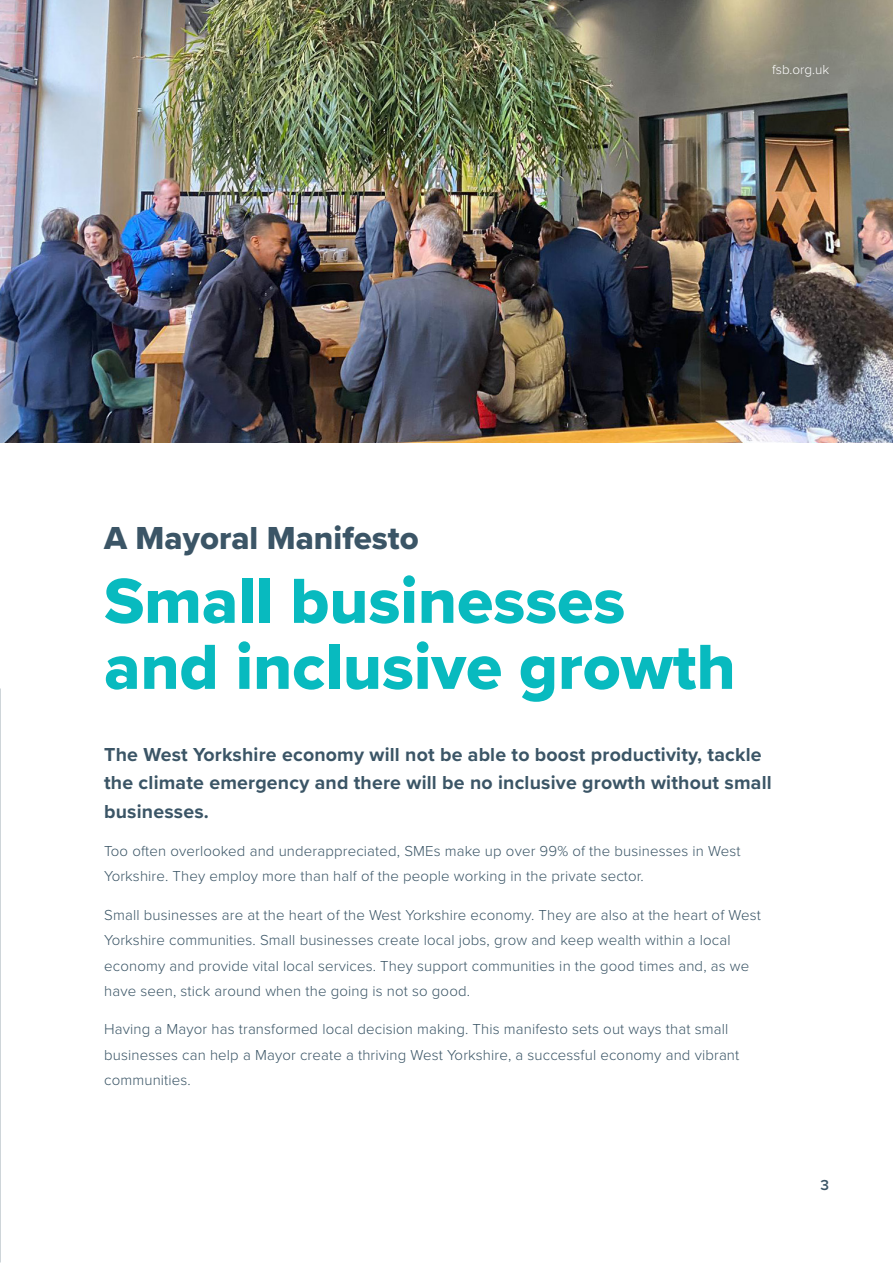
<style>
.page{position:relative;width:893px;height:1263px;background:#fff}
.page>*{position:absolute;margin:0;border:0;box-sizing:border-box;transform-origin:0 0}
.t1{font:66px/66px "Proxima Nova Extrabld";color:#08babf}
.t2{font:33px "Proxima Nova Extrabld";color:#3b5566}
.t3{font:700 19.5px/28.5px "Proxima Nova";letter-spacing:.01em;color:#3b5566}
.t4{font:300 15px/25.5px "Proxima Nova";letter-spacing:.01em;color:#3b5566}
.t5{font:600 15px "Proxima Nova";color:#3b5566}
.t6{font:300 13.5px "Proxima Nova";color:#fff}
</style>
<div class="page">
<img style="left:0;top:0;width:893px;height:442px">
<img style="left:0;top:689px;width:1px;height:574px">
<p class="t6" style="left:772px;top:60px;width:58px">fsb.org.uk</p>
<p class="t2" style="left:104px;top:513px;width:316px">A Mayoral Manifesto</p>
<p class="t1" style="left:104px;top:567px;width:633px">Small businesses and inclusive growth</p>
<p class="t3" style="left:104px;top:739px;width:669px">The West Yorkshire economy will not be able to boost productivity, tackle the climate emergency and there will be no inclusive growth without small businesses.</p>
<p class="t4" style="left:104px;top:837px;width:638px">Too often overlooked and underappreciated, SMEs make up over 99% of the businesses in West<br>Yorkshire. They employ more than half of the people working in the private sector.</p>
<p class="t4" style="left:104px;top:901px;width:658px">Small businesses are at the heart of the West Yorkshire economy. They are also at the heart of West Yorkshire communities. Small businesses create local jobs, grow and keep wealth within a local economy and provide vital local services. They support communities in the good times and, as we have seen, stick around when the going is not so good.</p>
<p class="t4" style="left:104px;top:1016px;width:637px">Having a Mayor has transformed local decision making. This manifesto sets out ways that small businesses can help a Mayor create a thriving West Yorkshire, a successful economy and vibrant communities.</p>
<p class="t5" style="left:821px;top:1173px;width:10px">3</p>
</div>
